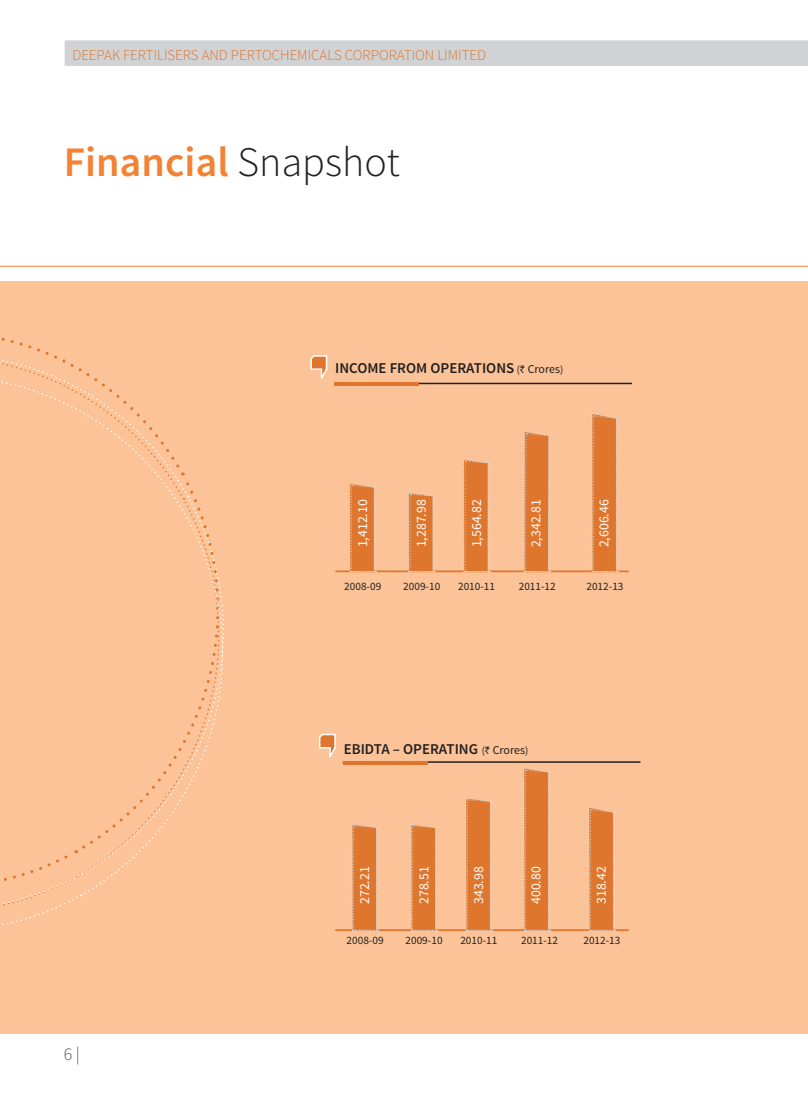
<style>
.page{position:relative;width:808px;height:1106px;background:#fff}
.page>*{position:absolute;margin:0;border:0;box-sizing:border-box;transform-origin:0 0}
.t1{font:600 42px "Source Sans Pro";color:#f48232}
.t2{font:300 18px "Source Sans Pro";color:#57585a}
.t3{font:600 15px "Source Sans Pro";color:#231f20}
.t4{font:300 15px "Source Sans Pro";color:#de762e}
.t5{font:13.8px "Source Sans Pro";color:#fff}
.t6{font:11.25px "Source Sans Pro";color:#231f20}
.s1{font-weight:300;color:#231f20}
.s2{font-weight:400;font-size:10.5px}
.s3{font-family:"Rupee";font-weight:400;font-size:10.5px}
.s4{font-weight:400;font-size:12px}
</style>
<div class="page">
<div style="left:0;top:281px;width:808px;height:752px;background:#fbc397"></div>
<svg style="left:82px;top:518px;width:142px;height:376px"></svg>
<svg style="left:1px;top:337px;width:188px;height:181px"></svg>
<svg style="left:0;top:850px;width:82px;height:76px"></svg>
<div style="left:65px;top:40px;width:743px;height:26px;background:#d1d2d4"></div>
<hr style="left:0;top:266px;width:808px;height:1px;background:#f48232">
<hr style="left:334px;top:383px;width:298px;height:1px;background:#231f20">
<svg style="left:310px;top:355px;width:18px;height:24px"></svg>
<hr style="left:343px;top:761px;width:297px;height:1px;background:#231f20">
<svg style="left:319px;top:733px;width:17px;height:24px"></svg>
<hr style="left:335px;top:929px;width:294px;height:2px;background:#de762e">
<svg style="left:411px;top:824px;width:27px;height:107px;background:#e08343"></svg>
<svg style="left:352px;top:824px;width:27px;height:107px;background:#e08343"></svg>
<svg style="left:466px;top:797px;width:27px;height:134px;background:#e08342"></svg>
<svg style="left:524px;top:767px;width:27px;height:164px;background:#e08342"></svg>
<svg style="left:589px;top:807px;width:27px;height:124px;background:#e08343"></svg>
<hr style="left:335px;top:570px;width:294px;height:2px;background:#de762e">
<svg style="left:349px;top:483px;width:27px;height:89px;background:#e08444"></svg>
<svg style="left:408px;top:492px;width:28px;height:80px;background:#e18747"></svg>
<svg style="left:463px;top:459px;width:27px;height:113px;background:#e08343"></svg>
<svg style="left:524px;top:431px;width:27px;height:141px;background:#e08343"></svg>
<svg style="left:592px;top:413px;width:27px;height:159px;background:#e08342"></svg>
<hr style="left:343px;top:761px;width:84px;height:3px;background:#de762e">
<hr style="left:334px;top:383px;width:85px;height:3px;background:#de762e">
<h3 class="t4" style="left:72px;top:45px;width:415px">DEEPAK FERTILISERS AND PERTOCHEMICALS CORPORATION LIMITED</h3>
<h1 class="t1" style="left:64px;top:136px;width:338px">Financial <span class="s1">Snapshot</span></h1>
<h3 class="t3" style="left:335px;top:359px;width:229px">INCOME FROM OPERATIONS <span class="s2">(</span><span class="s3">`</span> <span class="s4">Crores</span><span class="s2">)</span></h3>
<p class="t5" style="left:354px;top:547px;width:50px;rotate:-90deg">1,412.10</p>
<p class="t5" style="left:413px;top:547px;width:50px;rotate:-90deg">1,287.98</p>
<p class="t5" style="left:468px;top:547px;width:50px;rotate:-90deg">1,564.82</p>
<p class="t5" style="left:527px;top:547px;width:50px;rotate:-90deg">2,342.81</p>
<p class="t5" style="left:595px;top:547px;width:50px;rotate:-90deg">2,606.46</p>
<p class="t6" style="left:344px;top:579px;width:39px">2008-09</p>
<p class="t6" style="left:403px;top:579px;width:39px">2009-10</p>
<p class="t6" style="left:458px;top:579px;width:39px">2010-11</p>
<p class="t6" style="left:519px;top:579px;width:39px">2011-12</p>
<p class="t6" style="left:586px;top:579px;width:39px">2012-13</p>
<h3 class="t3" style="left:344px;top:739px;width:186px">EBIDTA – OPERATING <span class="s2">(</span><span class="s3">`</span> <span class="s4">Crores</span><span class="s2">)</span></h3>
<p class="t5" style="left:356px;top:904px;width:39px;rotate:-90deg">272.21</p>
<p class="t5" style="left:415px;top:904px;width:39px;rotate:-90deg">278.51</p>
<p class="t5" style="left:470px;top:904px;width:39px;rotate:-90deg">343.98</p>
<p class="t5" style="left:527px;top:904px;width:39px;rotate:-90deg">400.80</p>
<p class="t5" style="left:593px;top:904px;width:39px;rotate:-90deg">318.42</p>
<h2 class="t2" style="left:64px;top:1043px;width:18px">6 |</h2>
<p class="t6" style="left:346px;top:933px;width:39px">2008-09</p>
<p class="t6" style="left:405px;top:933px;width:39px">2009-10</p>
<p class="t6" style="left:460px;top:933px;width:39px">2010-11</p>
<p class="t6" style="left:521px;top:933px;width:39px">2011-12</p>
<p class="t6" style="left:583px;top:933px;width:39px">2012-13</p>
</div>
